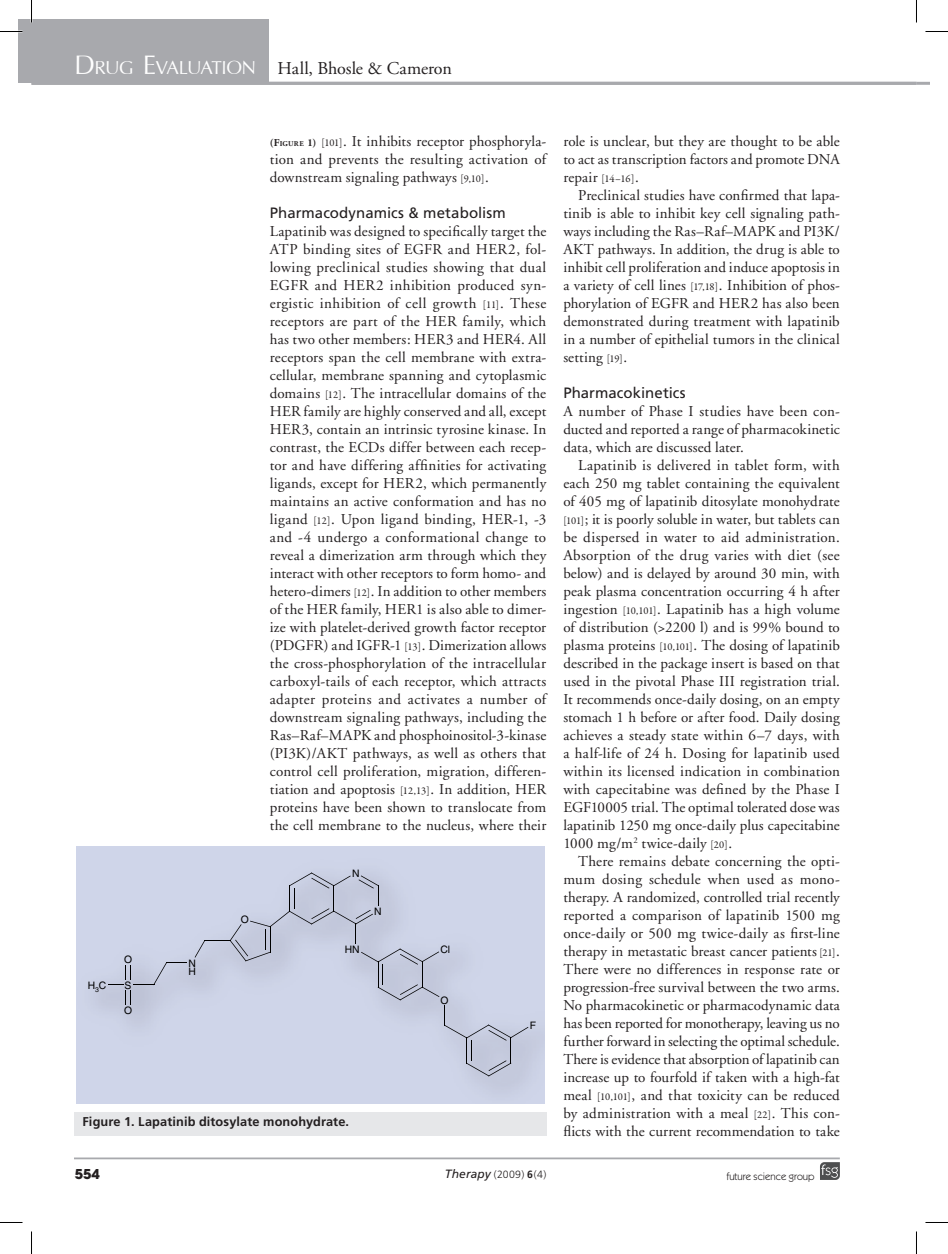
<style>
.page{position:relative;width:948px;height:1254px;background:#fff}
.page>*{position:absolute;margin:0;border:0;box-sizing:border-box;transform-origin:0 0}
.t1{font:29.4px "Iris UPC";color:#fff}
.t2{font:18px "Adobe Garamond";letter-spacing:-.005em;color:#231f20}
.t3{font:15px/18px "Adobe Garamond";letter-spacing:.01em;color:#231f20;text-align:justify}
.t4{font:15px "Frutiger";color:#231f20}
.t5{font:700 13.5px "Avant Garde";color:#231f20}
.t6{font:700 12.75px "Frutiger";letter-spacing:.01em;color:#231f20}
.t7{font:10.5px "Itc Kabel";color:#231f20}
.t8{font:300 10.5px "Frutiger";color:#231f20}
.t9{font:10.2px/8.6px "Helvetica";color:#000}
.s1{font-family:"Iris UPC";font-size:42px;color:#fff}
.s2{font-family:"Iris UPC";font-size:29.4px;color:#fff}
.s3{font-size:42px}
.s4{font-weight:700;font-size:10.5px}
.s5{font-weight:700;font-size:7.35px}
.s6{font-family:"Garamond Premr Pro";font-size:10.5px}
.s7{font-weight:400;font-style:italic;font-size:12px}
.s8{font-weight:700}
</style>
<div class="page">
<svg style="left:820px;top:1162px;width:19px;height:18px"></svg>
<hr style="left:74px;top:1157px;width:765px;height:2px;background:#a8a9ad">
<svg style="left:916px;top:82px;width:13px;height:3px"></svg>
<hr style="left:32px;top:82px;width:884px;height:3px;background:#a8a9ad">
<svg style="left:108px;top:962px;width:79px;height:43px;background:#bec3d6"></svg>
<svg style="left:195px;top:872px;width:333px;height:204px;background:#c8cee1"></svg>
<div style="left:74px;top:1111px;width:472px;height:24px;background:#e6e7e9"></div>
<div style="left:19px;top:19px;width:250px;height:64px;background:#a8a9ad"></div>
<svg style="left:0;top:31px;width:22px;height:1px"></svg>
<svg style="left:925px;top:31px;width:22px;height:1px"></svg>
<svg style="left:0;top:1222px;width:22px;height:1px"></svg>
<svg style="left:925px;top:1222px;width:22px;height:1px"></svg>
<svg style="left:31px;top:0;width:1px;height:23px"></svg>
<svg style="left:31px;top:1231px;width:1px;height:23px"></svg>
<svg style="left:916px;top:0;width:1px;height:23px"></svg>
<svg style="left:916px;top:1231px;width:1px;height:23px"></svg>
<p class="t2" style="left:74px;top:59px;width:379px"><span class="s1">D</span><span class="s2">rug</span> <span class="s1">E</span><span class="s2">valuation</span> Hall, Bhosle &amp; Cameron</p>
<h1 class="t1" style="left:75px;top:46px;width:72px"><span class="s3">R</span>eview</h1>
<p class="t3" style="left:270px;top:133px;width:278px"><span class="s4">(F</span><span class="s5">IGURE</span> <span class="s4">1)</span> <span class="s6">[101]</span>. It inhibits receptor phosphoryla&shy;tion and prevents the resulting activation of downstream signaling pathways <span class="s6">[9,10]</span>.</p>
<p class="t4" style="left:270px;top:204px;width:237px">Pharmacodynamics &amp; metabolism</p>
<p class="t3" style="left:270px;top:223px;width:278px">Lapatinib was designed to specifically target the ATP binding sites of EGFR and HER2, fol&shy;lowing preclinical studies showing that dual EGFR and HER2 inhibition produced syn&shy;ergistic inhibition of cell growth <span class="s6">[11]</span>. These receptors are part of the HER family, which has two other members: HER3 and HER4. All receptors span the cell membrane with extra&shy;cellular, membrane spanning and cytoplasmic domains <span class="s6">[12]</span>. The intracellular domains of the HER family are highly conserved and all, except HER3, contain an intrinsic tyrosine kinase. In contrast, the ECDs differ between each recep&shy;tor and have differing affinities for activating ligands, except for HER2, which permanently maintains an active conformation and has no ligand <span class="s6">[12]</span>. Upon ligand binding, HER-1, -3 and -4 undergo a conformational change to reveal a dimerization arm through which they interact with other receptors to form homo- and hetero-dimers <span class="s6">[12]</span>. In addition to other members of the HER family, HER1 is also able to dimer&shy;ize with platelet-derived growth factor receptor (PDGFR) and IGFR-1 <span class="s6">[13]</span>. Dimerization allows the cross-phosphorylation of the intracellular carboxyl-tails of each receptor, which attracts adapter proteins and activates a number of downstream signaling pathways, including the Ras–Raf–MAPK and phosphoinositol-3-kinase (PI3K)/AKT pathways, as well as others that control cell proliferation, migration, differen&shy;tiation and apoptosis <span class="s6">[12,13]</span>. In addition, HER proteins have been shown to translocate from the cell membrane to the nucleus, where their</p>
<p class="t9" style="left:124px;top:955px;width:10px">O</p>
<p class="t9" style="left:188px;top:958px;width:9px">N<br>H</p>
<p class="t9" style="left:88px;top:980px;width:20px">H<sub>3</sub>C</p>
<p class="t9" style="left:125px;top:980px;width:8px">S</p>
<p class="t9" style="left:124px;top:1006px;width:10px">O</p>
<p class="t9" style="left:241px;top:915px;width:10px">O</p>
<p class="t9" style="left:352px;top:869px;width:9px">N</p>
<p class="t9" style="left:374px;top:907px;width:9px">N</p>
<p class="t9" style="left:345px;top:945px;width:16px">HN</p>
<p class="t9" style="left:440px;top:945px;width:11px">Cl</p>
<p class="t9" style="left:440px;top:996px;width:10px">O</p>
<p class="t6" style="left:82px;top:1114px;width:268px">Figure 1. Lapatinib ditosylate monohydrate.</p>
<p class="t9" style="left:529px;top:1020px;width:8px">F</p>
<p class="t3" style="left:563px;top:133px;width:278px">role is unclear, but they are thought to be able to act as transcription factors and promote DNA repair <span class="s6">[14–16]</span>.</p>
<p class="t3" style="left:563px;top:187px;width:278px;text-indent:15px">Preclinical studies have confirmed that lapa&shy;tinib is able to inhibit key cell signaling path&shy;ways including the Ras–Raf–MAPK and PI3K/ AKT pathways. In addition, the drug is able to inhibit cell proliferation and induce apoptosis in a variety of cell lines <span class="s6">[17,18]</span>. Inhibition of phos&shy;phorylation of EGFR and HER2 has also been demonstrated during treatment with lapatinib in a number of epithelial tumors in the clinical setting <span class="s6">[19]</span>.</p>
<p class="t4" style="left:563px;top:384px;width:124px">Pharmacokinetics</p>
<p class="t3" style="left:563px;top:403px;width:278px">A number of Phase I studies have been con&shy;ducted and reported a range of pharmacokinetic data, which are discussed later.</p>
<p class="t3" style="left:563px;top:457px;width:278px;text-indent:15px">Lapatinib is delivered in tablet form, with each 250 mg tablet containing the equivalent of 405 mg of lapatinib ditosylate monohydrate <span class="s6">[101]</span>; it is poorly soluble in water, but tablets can be dispersed in water to aid administration.<br>Absorption of the drug varies with diet (see below) and is delayed by around 30 min, with peak plasma concentration occurring 4 h after ingestion <span class="s6">[10,101]</span>. Lapatinib has a high volume of distribution (&gt;2200 l) and is 99% bound to plasma proteins <span class="s6">[10,101]</span>. The dosing of lapatinib described in the package insert is based on that used in the pivotal Phase III registration trial.<br>It recommends once-daily dosing, on an empty stomach 1 h before or after food. Daily dosing achieves a steady state within 6–7 days, with a half-life of 24 h. Dosing for lapatinib used within its licensed indication in combination with capecitabine was defined by the Phase I EGF10005 trial. The optimal tolerated dose was lapatinib 1250 mg once-daily plus capecitabine 1000 mg/m<sup>2</sup> twice-daily <span class="s6">[20]</span>.</p>
<p class="t3" style="left:563px;top:853px;width:278px;text-indent:15px">There remains debate concerning the opti&shy;mum dosing schedule when used as mono&shy;therapy. A randomized, controlled trial recently reported a comparison of lapatinib 1500 mg once-daily or 500 mg twice-daily as first-line therapy in metastatic breast cancer patients <span class="s6">[21]</span>.<br>There were no differences in response rate or progression-free survival between the two arms.<br>No pharmacokinetic or pharmacodynamic data has been reported for monotherapy, leaving us no further forward in selecting the optimal schedule.<br>There is evidence that absorption of lapatinib can increase up to fourfold if taken with a high-fat meal <span class="s6">[10,101]</span>, and that toxicity can be reduced by administration with a meal <span class="s6">[22]</span>. This con&shy;flicts with the current recommendation to take</p>
<p class="t5" style="left:75px;top:1165px;width:27px">554</p>
<p class="t8" style="left:445px;top:1168px;width:103px"><span class="s7">Therapy</span> (2009) <span class="s8">6</span>(4)</p>
<p class="t7" style="left:726px;top:1170px;width:90px">future science group</p>
</div>
